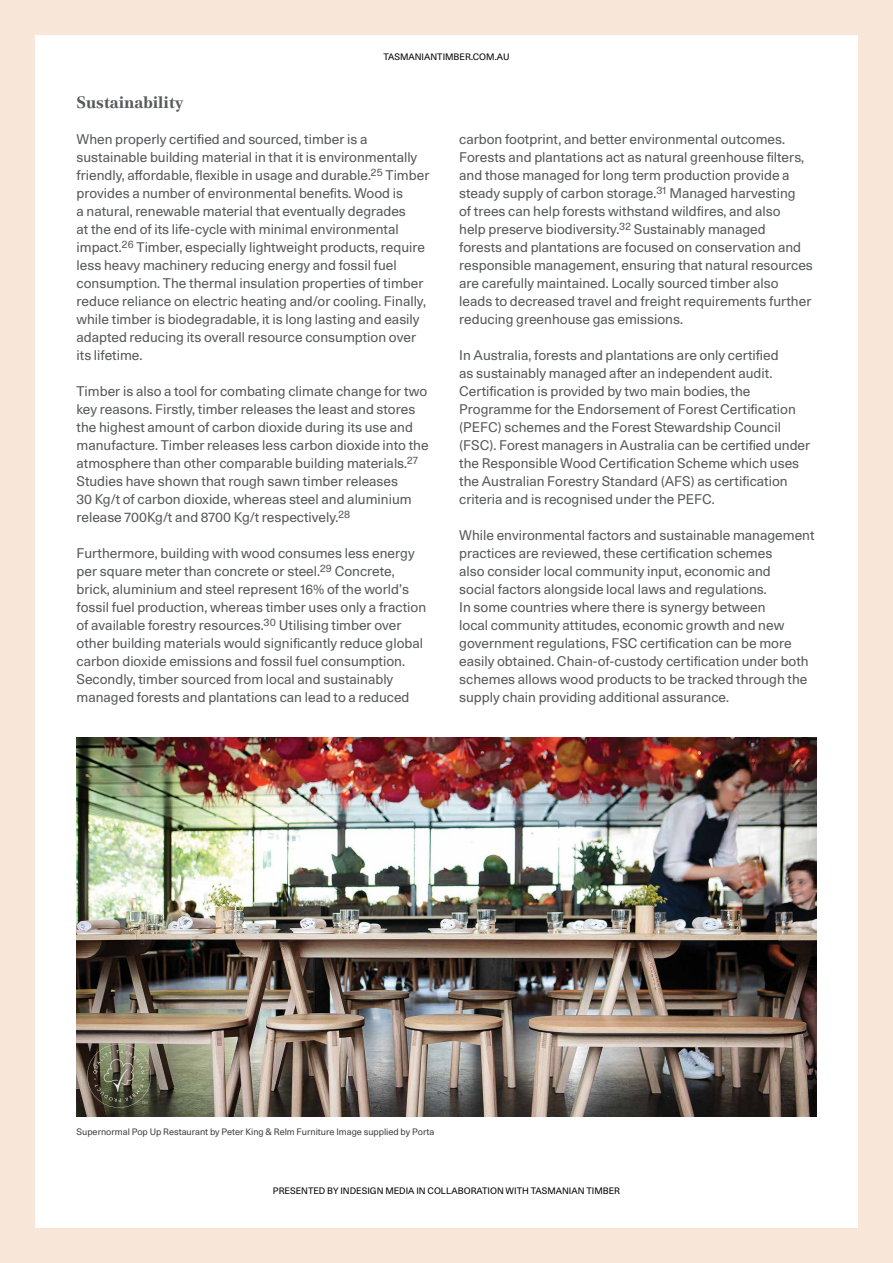
<style>
.page{position:relative;width:893px;height:1263px;background:#f8e7d9}
.page>*{position:absolute;margin:0;border:0;box-sizing:border-box;transform-origin:0 0}
.t1{font:700 16.5px "Media 77";color:#58595b}
.t2{font:13.5px/18px "Unica 77 LL";color:#58595b}
.t3{font:9px "Unica 77 LL";color:#000}
.t4{font:9px "Unica 77 LL";color:#414042}
</style>
<div class="page">
<div style="left:35px;top:36px;width:823px;height:1192px;background:#fff"></div>
<img style="left:77px;top:738px;width:739px;height:378px">
<svg style="left:87px;top:1044px;width:64px;height:64px;background:#6a6954"></svg>
<p class="t3" style="left:383px;top:50px;width:128px">TASMANIANTIMBER.COM.AU</p>
<p class="t1" style="left:77px;top:93px;width:108px">Sustainability</p>
<p class="t2" style="left:77px;top:129px;width:354px">When properly certified and sourced, timber is a sustainable building material in that it is environmentally friendly, affordable, flexible in usage and durable.<sup>25</sup> Timber provides a number of environmental benefits. Wood is<br>a natural, renewable material that eventually degrades<br>at the end of its life-cycle with minimal environmental impact.<sup>26</sup> Timber, especially lightweight products, require less heavy machinery reducing energy and fossil fuel consumption. The thermal insulation properties of timber reduce reliance on electric heating and/or cooling. Finally, while timber is biodegradable, it is long lasting and easily adapted reducing its overall resource consumption over its lifetime.</p>
<p class="t2" style="left:77px;top:381px;width:354px">Timber is also a tool for combating climate change for two key reasons. Firstly, timber releases the least and stores the highest amount of carbon dioxide during its use and manufacture. Timber releases less carbon dioxide into the atmosphere than other comparable building materials.<sup>27<br></sup>Studies have shown that rough sawn timber releases<br>30 Kg/t of carbon dioxide, whereas steel and aluminium release 700Kg/t and 8700 Kg/t respectively.<sup>28</sup></p>
<p class="t2" style="left:77px;top:543px;width:351px">Furthermore, building with wood consumes less energy per square meter than concrete or steel.<sup>29</sup> Concrete, brick, aluminium and steel represent 16% of the world’s fossil fuel production, whereas timber uses only a fraction of available forestry resources.<sup>30</sup> Utilising timber over other building materials would significantly reduce global carbon dioxide emissions and fossil fuel consumption.<br>Secondly, timber sourced from local and sustainably managed forests and plantations can lead to a reduced</p>
<p class="t2" style="left:459px;top:129px;width:355px">carbon footprint, and better environmental outcomes.<br>Forests and plantations act as natural greenhouse filters, and those managed for long term production provide a steady supply of carbon storage.<sup>31</sup> Managed harvesting<br>of trees can help forests withstand wildfires, and also<br>help preserve biodiversity.<sup>32</sup> Sustainably managed<br>forests and plantations are focused on conservation and responsible management, ensuring that natural resources are carefully maintained. Locally sourced timber also leads to decreased travel and freight requirements further reducing greenhouse gas emissions.</p>
<p class="t2" style="left:459px;top:345px;width:353px">In Australia, forests and plantations are only certified<br>as sustainably managed after an independent audit.<br>Certification is provided by two main bodies, the Programme for the Endorsement of Forest Certification (PEFC) schemes and the Forest Stewardship Council (FSC). Forest managers in Australia can be certified under the Responsible Wood Certification Scheme which uses the Australian Forestry Standard (AFS) as certification criteria and is recognised under the PEFC.</p>
<p class="t2" style="left:459px;top:525px;width:357px">While environmental factors and sustainable management practices are reviewed, these certification schemes<br>also consider local community input, economic and<br>social factors alongside local laws and regulations.<br>In some countries where there is synergy between<br>local community attitudes, economic growth and new government regulations, FSC certification can be more easily obtained. Chain-of-custody certification under both schemes allows wood products to be tracked through the supply chain providing additional assurance.</p>
<p class="t4" style="left:77px;top:1126px;width:359px">Supernormal Pop Up Restaurant by Peter King &amp; Relm Furniture Image supplied by Porta</p>
<p class="t3" style="left:273px;top:1184px;width:349px">PRESENTED BY INDESIGN MEDIA IN COLLABORATION WITH TASMANIAN TIMBER</p>
</div>
